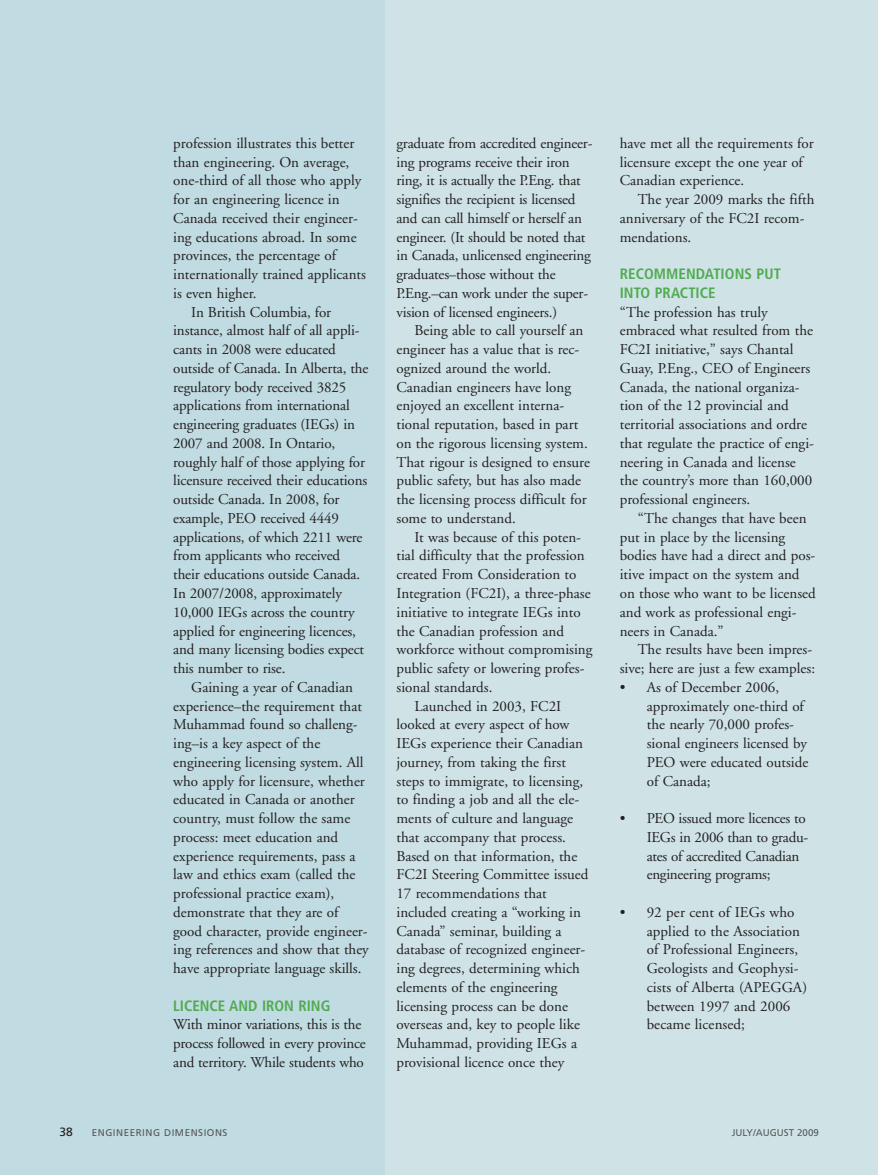
<style>
.page{position:relative;width:878px;height:1175px;background:#fff}
.page>*{position:absolute;margin:0;border:0;box-sizing:border-box;transform-origin:0 0}
.t1{font:15px/18.8px "Adobe Garamond";color:#231f20}
.t2{font:15px/18.8px "Adobe Garamond";letter-spacing:-.02em;color:#231f20}
.t3{font:700 condensed 15px/18.8px "Frutiger";letter-spacing:.005em;color:#50ab50}
.t4{font:12px "Frutiger";color:#231f20}
.t5{font:9.75px "Frutiger";letter-spacing:.055em;color:#57585a}
.t6{font:9.75px "Frutiger";color:#57585a}
</style>
<div class="page">
<div style="left:383px;top:0;width:495px;height:1174px;background:#cfe3e7"></div>
<div style="left:0;top:0;width:385px;height:1174px;background:#c0dbe1"></div>
<p class="t1" style="left:173px;top:135px;width:183px">profession illustrates this better</p>
<p class="t1" style="left:173px;top:154px;width:178px">than engineering. On average,</p>
<p class="t1" style="left:173px;top:172px;width:190px">one-third of all those who apply</p>
<p class="t1" style="left:173px;top:191px;width:168px">for an engineering licence in</p>
<p class="t1" style="left:173px;top:210px;width:186px">Canada received their engineer-</p>
<p class="t1" style="left:173px;top:229px;width:185px">ing educations abroad. In some</p>
<p class="t1" style="left:173px;top:247px;width:164px">provinces, the percentage of</p>
<p class="t1" style="left:173px;top:266px;width:194px">internationally trained applicants</p>
<p class="t1" style="left:173px;top:285px;width:85px">is even higher.</p>
<p class="t1" style="left:191px;top:304px;width:141px">In British Columbia, for</p>
<p class="t1" style="left:173px;top:322px;width:188px">instance, almost half of all appli-</p>
<p class="t1" style="left:173px;top:341px;width:164px">cants in 2008 were educated</p>
<p class="t1" style="left:173px;top:360px;width:197px">outside of Canada. In Alberta, the</p>
<p class="t1" style="left:173px;top:379px;width:174px">regulatory body received 3825</p>
<p class="t1" style="left:173px;top:397px;width:178px">applications from international</p>
<p class="t1" style="left:173px;top:416px;width:183px">engineering graduates (IEGs) in</p>
<p class="t1" style="left:173px;top:435px;width:163px">2007 and 2008. In Ontario,</p>
<p class="t1" style="left:173px;top:454px;width:193px">roughly half of those applying for</p>
<p class="t1" style="left:173px;top:472px;width:195px">licensure received their educations</p>
<p class="t1" style="left:173px;top:491px;width:168px">outside Canada. In 2008, for</p>
<p class="t1" style="left:173px;top:510px;width:167px">example, PEO received 4449</p>
<p class="t1" style="left:173px;top:529px;width:191px">applications, of which 2211 were</p>
<p class="t1" style="left:173px;top:547px;width:168px">from applicants who received</p>
<p class="t1" style="left:173px;top:566px;width:188px">their educations outside Canada.</p>
<p class="t1" style="left:173px;top:585px;width:170px">In 2007/2008, approximately</p>
<p class="t1" style="left:173px;top:604px;width:183px">10,000 IEGs across the country</p>
<p class="t1" style="left:173px;top:622px;width:184px">applied for engineering licences,</p>
<p class="t1" style="left:173px;top:641px;width:192px">and many licensing bodies expect</p>
<p class="t1" style="left:173px;top:660px;width:114px">this number to rise.</p>
<p class="t1" style="left:191px;top:679px;width:163px">Gaining a year of Canadian</p>
<p class="t1" style="left:173px;top:697px;width:190px">experience–the requirement that</p>
<p class="t1" style="left:173px;top:716px;width:186px">Muhammad found so challeng-</p>
<p class="t1" style="left:173px;top:735px;width:148px">ing–is a key aspect of the</p>
<p class="t1" style="left:173px;top:754px;width:192px">engineering licensing system. All</p>
<p class="t1" style="left:173px;top:772px;width:193px">who apply for licensure, whether</p>
<p class="t1" style="left:173px;top:791px;width:183px">educated in Canada or another</p>
<p class="t1" style="left:173px;top:810px;width:178px">country, must follow the same</p>
<p class="t1" style="left:173px;top:829px;width:166px">process: meet education and</p>
<p class="t1" style="left:173px;top:847px;width:184px">experience requirements, pass a</p>
<p class="t1" style="left:173px;top:866px;width:184px">law and ethics exam (called the</p>
<p class="t1" style="left:173px;top:885px;width:163px">professional practice exam),</p>
<p class="t1" style="left:173px;top:904px;width:167px">demonstrate that they are of</p>
<p class="t1" style="left:173px;top:922px;width:196px">good character, provide engineer-</p>
<p class="t1" style="left:173px;top:941px;width:197px">ing references and show that they</p>
<p class="t1" style="left:173px;top:960px;width:190px">have appropriate language skills.</p>
<p class="t3" style="left:173px;top:997px;width:159px">LICENCE AND IRON RING</p>
<p class="t1" style="left:173px;top:1016px;width:194px">With minor variations, this is the process followed in every province and territory. While students who</p>
<p class="t1" style="left:396px;top:135px;width:197px">graduate from accredited engineer&shy;ing programs receive their iron ring, it is actually the P.Eng. that signifies the recipient is licensed and can call himself or herself an engineer. (It should be noted that in Canada, unlicensed engineering graduates–those without the P.Eng.–can work under the super&shy;vision of licensed engineers.)</p>
<p class="t1" style="left:396px;top:322px;width:195px;text-indent:18px">Being able to call yourself an engineer has a value that is rec&shy;ognized around the world.<br>Canadian engineers have long enjoyed an excellent interna&shy;tional reputation, based in part on the rigorous licensing system.<br>That rigour is designed to ensure public safety, but has also made the licensing process difficult for some to understand.</p>
<p class="t1" style="left:414px;top:529px;width:168px">It was because of this poten-</p>
<p class="t1" style="left:396px;top:547px;width:190px">tial difficulty that the profession</p>
<p class="t1" style="left:396px;top:566px;width:181px">created From Consideration to</p>
<p class="t1" style="left:396px;top:585px;width:196px">Integration (FC2I), a three-phase</p>
<p class="t1" style="left:396px;top:604px;width:186px">initiative to integrate IEGs into</p>
<p class="t1" style="left:396px;top:622px;width:169px">the Canadian profession and</p>
<p class="t1" style="left:396px;top:641px;width:197px">workforce without compromising</p>
<p class="t1" style="left:396px;top:660px;width:189px">public safety or lowering profes-</p>
<p class="t1" style="left:396px;top:679px;width:98px">sional standards.</p>
<p class="t1" style="left:414px;top:697px;width:148px">Launched in 2003, FC2I</p>
<p class="t1" style="left:396px;top:716px;width:174px">looked at every aspect of how</p>
<p class="t1" style="left:396px;top:735px;width:188px">IEGs experience their Canadian</p>
<p class="t1" style="left:396px;top:754px;width:171px">journey, from taking the first</p>
<p class="t1" style="left:396px;top:772px;width:188px">steps to immigrate, to licensing,</p>
<p class="t1" style="left:396px;top:791px;width:184px">to finding a job and all the ele-</p>
<p class="t1" style="left:396px;top:810px;width:178px">ments of culture and language</p>
<p class="t1" style="left:396px;top:829px;width:171px">that accompany that process.</p>
<p class="t1" style="left:396px;top:847px;width:182px">Based on that information, the</p>
<p class="t1" style="left:396px;top:866px;width:193px">FC2I Steering Committee issued</p>
<p class="t1" style="left:396px;top:885px;width:152px">17 recommendations that</p>
<p class="t1" style="left:396px;top:904px;width:186px">included creating a “working in</p>
<p class="t1" style="left:396px;top:922px;width:167px">Canada” seminar, building a</p>
<p class="t1" style="left:396px;top:941px;width:190px">database of recognized engineer-</p>
<p class="t1" style="left:396px;top:960px;width:185px">ing degrees, determining which</p>
<p class="t1" style="left:396px;top:979px;width:163px">elements of the engineering</p>
<p class="t1" style="left:396px;top:997px;width:173px">licensing process can be done</p>
<p class="t1" style="left:396px;top:1016px;width:185px">overseas and, key to people like</p>
<p class="t1" style="left:396px;top:1035px;width:182px">Muhammad, providing IEGs a</p>
<p class="t1" style="left:396px;top:1054px;width:169px">provisional licence once they</p>
<p class="t1" style="left:619px;top:135px;width:196px">have met all the requirements for licensure except the one year of<br>Canadian experience.</p>
<p class="t1" style="left:619px;top:191px;width:196px;text-indent:18px">The year 2009 marks the fifth anniversary of the FC2I recom&shy;mendations.</p>
<p class="t3" style="left:619px;top:266px;width:163px">RECOMMENDATIONS PUT<br>INTO PRACTICE</p>
<p class="t1" style="left:619px;top:304px;width:196px">“The profession has truly embraced what resulted from the<br>FC2I initiative,” says Chantal<br>Guay, P.Eng., CEO of Engineers<br>Canada, the national organiza&shy;tion of the 12 provincial and territorial associations and ordre that regulate the practice of engi&shy;neering in Canada and license the country’s more than 160,000 professional engineers.</p>
<p class="t1" style="left:619px;top:510px;width:197px;text-indent:18px">“The changes that have been put in place by the licensing bodies have had a direct and pos&shy;itive impact on the system and on those who want to be licensed and work as professional engi&shy;neers in Canada.”</p>
<p class="t1" style="left:619px;top:641px;width:197px;text-align:right">The results have been impres&shy;sive; here are just a few examples:</p>
<p class="t1" style="left:646px;top:679px;width:163px;text-indent:-27px">• As of December 2006, approximately one-third of the nearly 70,000 profes&shy;sional engineers licensed by<br>PEO were educated outside of Canada;</p>
<p class="t2" style="left:646px;top:810px;width:163px;text-indent:-27px">• PEO issued more licences to<br>IEGs in 2006 than to gradu&shy;ates of accredited Canadian engineering programs;</p>
<p class="t1" style="left:646px;top:904px;width:162px;text-indent:-27px">• 92 per cent of IEGs who applied to the Association of Professional Engineers,<br>Geologists and Geophysi&shy;cists of Alberta (APEGGA) between 1997 and 2006 became licensed;</p>
<p class="t4" style="left:59px;top:1126px;width:15px">38</p>
<p class="t5" style="left:92px;top:1128px;width:137px">ENGINEERING DIMENSIONS</p>
<p class="t6" style="left:731px;top:1128px;width:89px">JULY/AUGUST 2009</p>
</div>
